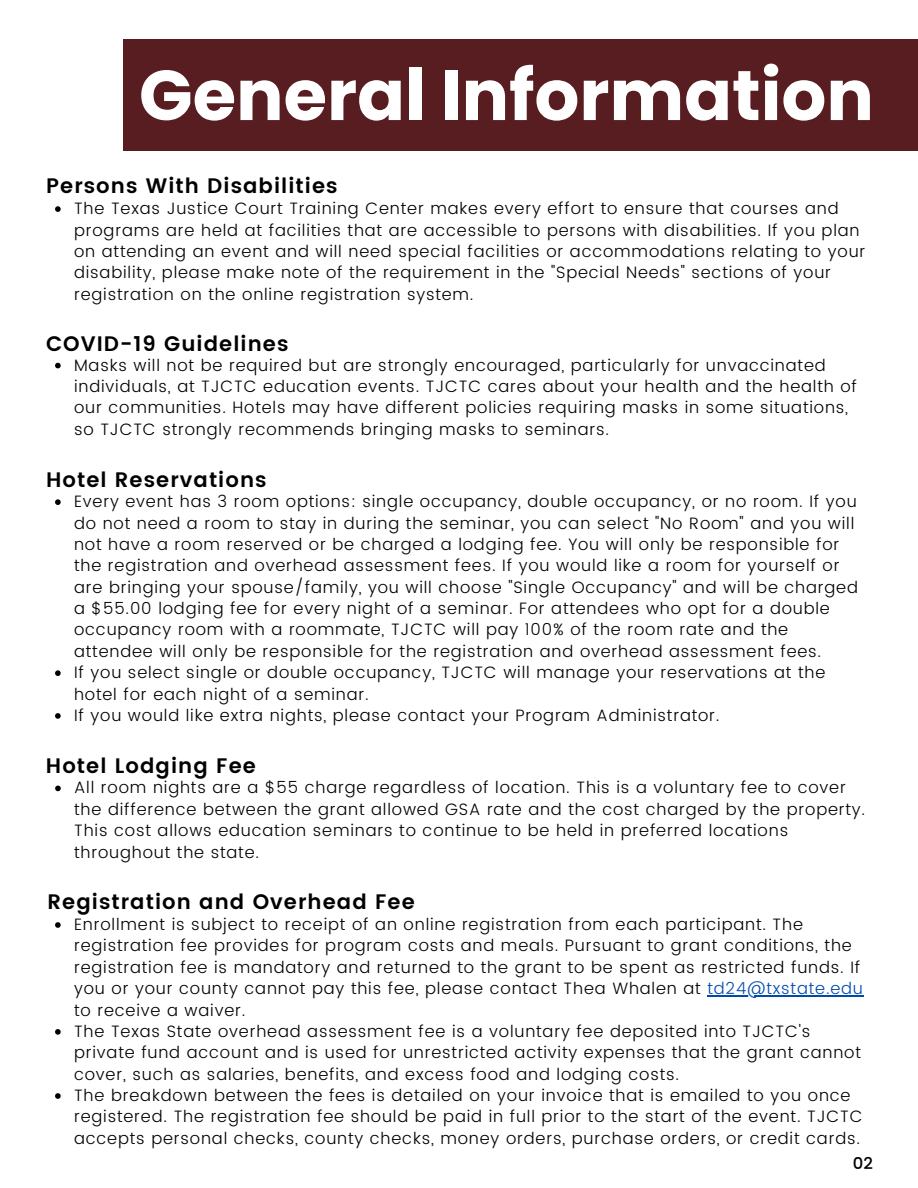
<style>
.page{position:relative;width:918px;height:1188px;background:#fff}
.page>*{position:absolute;margin:0;border:0;box-sizing:border-box;transform-origin:0 0}
.t1{font:700 70.5px "Poppins";color:#fff}
.t2{font:600 21px "Poppins";letter-spacing:.05em;color:#000}
.t3{font:300 16.5px/21.3px "Poppins";letter-spacing:.05em;color:#000}
.t4{font:500 16.5px "Poppins";color:#000}
.s1{color:#004aad}
</style>
<div class="page">
<svg style="left:55px;top:499px;width:6px;height:6px"></svg>
<svg style="left:55px;top:670px;width:6px;height:6px"></svg>
<svg style="left:55px;top:713px;width:6px;height:6px"></svg>
<div style="left:123px;top:40px;width:795px;height:111px;background:#581d20"></div>
<svg style="left:55px;top:206px;width:6px;height:6px"></svg>
<svg style="left:55px;top:922px;width:6px;height:6px"></svg>
<hr style="left:707px;top:995px;width:157px;height:1px;background:#004aad">
<svg style="left:55px;top:1029px;width:6px;height:6px"></svg>
<svg style="left:55px;top:1093px;width:6px;height:6px"></svg>
<svg style="left:55px;top:786px;width:6px;height:5px"></svg>
<svg style="left:55px;top:363px;width:6px;height:5px"></svg>
<h1 class="t1" style="left:139px;top:46px;width:736px">General Information</h1>
<p class="t2" style="left:46px;top:174px;width:293px">Persons With Disabilities</p>
<p class="t3" style="left:74px;top:198px;width:793px">The Texas Justice Court Training Center makes every effort to ensure that courses and programs are held at facilities that are accessible to persons with disabilities. If you plan on attending an event and will need special facilities or accommodations relating to your disability, please make note of the requirement in the "Special Needs" sections of your registration on the online registration system.</p>
<p class="t2" style="left:46px;top:332px;width:244px">COVID-19 Guidelines</p>
<p class="t3" style="left:74px;top:354px;width:784px">Masks will not be required but are strongly encouraged, particularly for unvaccinated individuals, at TJCTC education events. TJCTC cares about your health and the health of our communities. Hotels may have different policies requiring masks in some situations, so TJCTC strongly recommends bringing masks to seminars.</p>
<p class="t2" style="left:46px;top:467px;width:222px">Hotel Reservations</p>
<p class="t3" style="left:74px;top:491px;width:785px">Every event has 3 room options: single occupancy, double occupancy, or no room. If you do not need a room to stay in during the seminar, you can select "No Room" and you will not have a room reserved or be charged a lodging fee. You will only be responsible for the registration and overhead assessment fees. If you would like a room for yourself or are bringing your spouse/family, you will choose "Single Occupancy" and will be charged a $55.00 lodging fee for every night of a seminar. For attendees who opt for a double occupancy room with a roommate, TJCTC will pay 100% of the room rate and the attendee will only be responsible for the registration and overhead assessment fees.<br>If you select single or double occupancy, TJCTC will manage your reservations at the hotel for each night of a seminar.<br>If you would like extra nights, please contact your Program Administrator.</p>
<p class="t2" style="left:46px;top:753px;width:211px">Hotel Lodging Fee</p>
<p class="t3" style="left:74px;top:777px;width:792px">All room nights are a $55 charge regardless of location. This is a voluntary fee to cover the difference between the grant allowed GSA rate and the cost charged by the property.<br>This cost allows education seminars to continue to be held in preferred locations throughout the state.</p>
<p class="t2" style="left:48px;top:890px;width:369px">Registration and Overhead Fee</p>
<p class="t3" style="left:74px;top:914px;width:790px">Enrollment is subject to receipt of an online registration from each participant. The registration fee provides for program costs and meals. Pursuant to grant conditions, the registration fee is mandatory and returned to the grant to be spent as restricted funds. If you or your county cannot pay this fee, please contact Thea Whalen at <span class="s1">td24@txstate.edu </span>to receive a waiver.<br>The Texas State overhead assessment fee is a voluntary fee deposited into TJCTC's private fund account and is used for unrestricted activity expenses that the grant cannot cover, such as salaries, benefits, and excess food and lodging costs.<br>The breakdown between the fees is detailed on your invoice that is emailed to you once registered. The registration fee should be paid in full prior to the start of the event. TJCTC accepts personal checks, county checks, money orders, purchase orders, or credit cards.</p>
<p class="t4" style="left:853px;top:1154px;width:22px">02</p>
</div>
